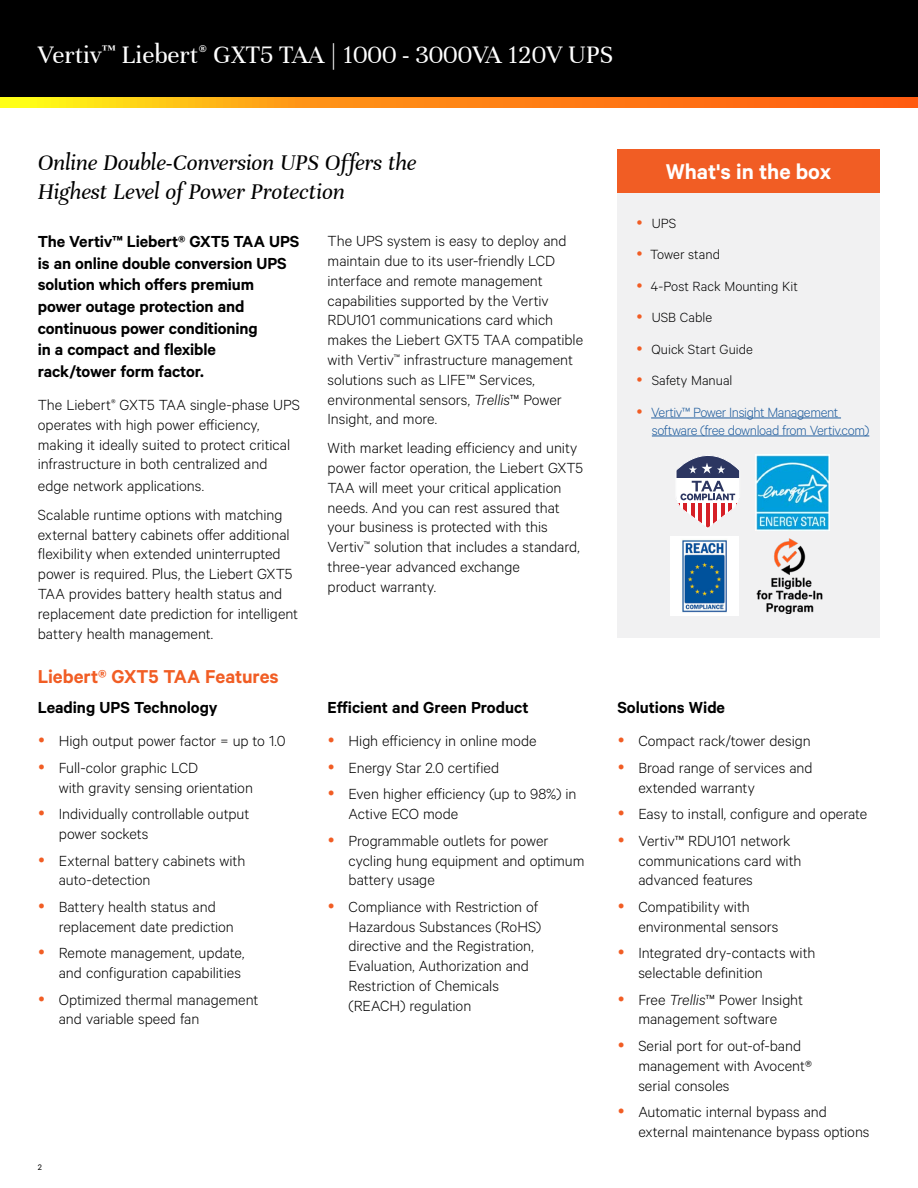
<style>
.page{position:relative;width:918px;height:1188px;background:#fff}
.page>*{position:absolute;margin:0;border:0;box-sizing:border-box;transform-origin:0 0}
.t1{font:27px "Unna";color:#fff}
.t2{font:italic 24px/28.8px "Unna";letter-spacing:-.005em;color:#000}
.t3{font:600 24px "Calibre";color:#fff}
.t4{font:600 21px "Calibre";letter-spacing:-.005em;color:#f15d24}
.t5{font:600 18px/21.6px "Calibre";letter-spacing:-.005em;color:#000}
.t6{font:300 16.5px/19.8px "Calibre";letter-spacing:-.005em;color:#000}
.t7{font:300 15px/31.5px "Calibre";color:#000}
.t8{font:300 15px/18px "Calibre";letter-spacing:-.03em;color:#215e9e}
.t9{font:9px "Calibre";color:#000}
.s1{font-style:italic}
</style>
<div class="page">
<div style="left:0;top:0;width:918px;height:108px;background:#000"></div>
<svg style="left:0;top:98px;width:918px;height:10px;background:#ff9314"></svg>
<div style="left:617px;top:189px;width:263px;height:448px;background:#f1f1f2"></div>
<div style="left:617px;top:149px;width:263px;height:44px;background:#f15d24"></div>
<hr style="left:651px;top:418px;width:190px;height:1px;background:#215e9e">
<hr style="left:652px;top:436px;width:217px;height:1px;background:#215e9e">
<svg style="left:676px;top:455px;width:64px;height:73px"></svg>
<img style="left:756px;top:455px;width:73px;height:75px">
<img style="left:670px;top:536px;width:68px;height:79px">
<img style="left:756px;top:538px;width:67px;height:75px">
<h1 class="t1" style="left:38px;top:39px;width:577px">Vertiv<sup>™</sup> Liebert<sup>®</sup> GXT5 TAA | 1000 - 3000VA 120V UPS</h1>
<h2 class="t2" style="left:38px;top:149px;width:380px">Online Double-Conversion UPS Offers the<br>Highest Level of Power Protection</h2>
<p class="t5" style="left:38px;top:230px;width:263px">The Vertiv™ Liebert® GXT5 TAA UPS is an online double conversion UPS solution which offers premium power outage protection and continuous power conditioning<br>in a compact and flexible<br>rack/tower form factor.</p>
<p class="t6" style="left:38px;top:394px;width:264px">The Liebert<sup>®</sup> GXT5 TAA single-phase UPS operates with high power efficiency, making it ideally suited to protect critical infrastructure in both centralized and</p>
<p class="t6" style="left:38px;top:471px;width:246px;line-height:28.8px">edge network applications.<br>Scalable runtime options with matching</p>
<p class="t6" style="left:38px;top:524px;width:262px">external battery cabinets offer additional flexibility when extended uninterrupted power is required. Plus, the Liebert GXT5<br>TAA provides battery health status and replacement date prediction for intelligent battery health management.</p>
<p class="t6" style="left:328px;top:230px;width:257px">The UPS system is easy to deploy and maintain due to its user-friendly LCD interface and remote management capabilities supported by the Vertiv RDU101 communications card which makes the Liebert GXT5 TAA compatible with Vertiv<sup>™</sup> infrastructure management solutions such as LIFE™ Services, environmental sensors, <span class="s1">Trellis</span>™ Power Insight, and more.</p>
<p class="t6" style="left:328px;top:437px;width:257px">With market leading efficiency and unity power factor operation, the Liebert GXT5<br>TAA will meet your critical application needs. And you can rest assured that your business is protected with this Vertiv<sup>™</sup> solution that includes a standard, three-year advanced exchange<br>product warranty.</p>
<h2 class="t3" style="left:666px;top:157px;width:167px">What's in the box</h2>
<p class="t7" style="left:650px;top:207px;width:149px">UPS<br>Tower stand<br>4-Post Rack Mounting Kit<br>USB Cable<br>Quick Start Guide<br>Safety Manual</p>
<p class="t8" style="left:651px;top:403px;width:220px">Vertiv™ Power Insight Management software (free download from Vertiv.com)</p>
<p class="t4" style="left:38px;top:664px;width:242px">Liebert® GXT5 TAA Features</p>
<p class="t5" style="left:38px;top:696px;width:181px">Leading UPS Technology</p>
<p class="t6" style="left:59px;top:727px;width:228px;line-height:26.5px">High output power factor = up to 1.0<br>Full-color graphic LCD</p>
<p class="t6" style="left:59px;top:773px;width:196px;line-height:26.5px">with gravity sensing orientation<br>Individually controllable output</p>
<p class="t6" style="left:59px;top:820px;width:188px;line-height:26.5px">power sockets<br>External battery cabinets with</p>
<p class="t6" style="left:59px;top:866px;width:159px;line-height:26.5px">auto-detection<br>Battery health status and</p>
<p class="t6" style="left:59px;top:913px;width:187px;line-height:26.5px">replacement date prediction<br>Remote management, update,</p>
<p class="t6" style="left:59px;top:959px;width:201px;line-height:26.5px">and configuration capabilities<br>Optimized thermal management</p>
<p class="t6" style="left:59px;top:1009px;width:142px">and variable speed fan</p>
<p class="t9" style="left:38px;top:1162px;width:6px">2</p>
<p class="t5" style="left:328px;top:696px;width:203px">Efficient and Green Product</p>
<p class="t6" style="left:349px;top:727px;width:229px;line-height:26.5px">High efficiency in online mode<br>Energy Star 2.0 certified<br>Even higher efficiency (up to 98%) in</p>
<p class="t6" style="left:349px;top:800px;width:201px;line-height:26.5px">Active ECO mode<br>Programmable outlets for power</p>
<p class="t6" style="left:349px;top:850px;width:237px">cycling hung equipment and optimum battery usage</p>
<p class="t6" style="left:349px;top:896px;width:194px">Compliance with Restriction of<br>Hazardous Substances (RoHS) directive and the Registration,<br>Evaluation, Authorization and<br>Restriction of Chemicals (REACH) regulation</p>
<p class="t5" style="left:617px;top:696px;width:109px">Solutions Wide</p>
<p class="t6" style="left:638px;top:727px;width:176px;line-height:26.5px">Compact rack/tower design<br>Broad range of services and</p>
<p class="t6" style="left:638px;top:773px;width:231px;line-height:26.5px">extended warranty<br>Easy to install, configure and operate<br>Vertiv™ RDU101 network</p>
<p class="t6" style="left:638px;top:850px;width:165px">communications card with advanced features</p>
<p class="t6" style="left:638px;top:896px;width:141px">Compatibility with environmental sensors</p>
<p class="t6" style="left:638px;top:942px;width:179px">Integrated dry-contacts with selectable definition</p>
<p class="t6" style="left:638px;top:989px;width:166px">Free <span class="s1">Trellis</span>™ Power Insight management software</p>
<p class="t6" style="left:638px;top:1035px;width:175px">Serial port for out-of-band management with Avocent® serial consoles</p>
<p class="t6" style="left:638px;top:1101px;width:233px">Automatic internal bypass and external maintenance bypass options</p>
</div>
